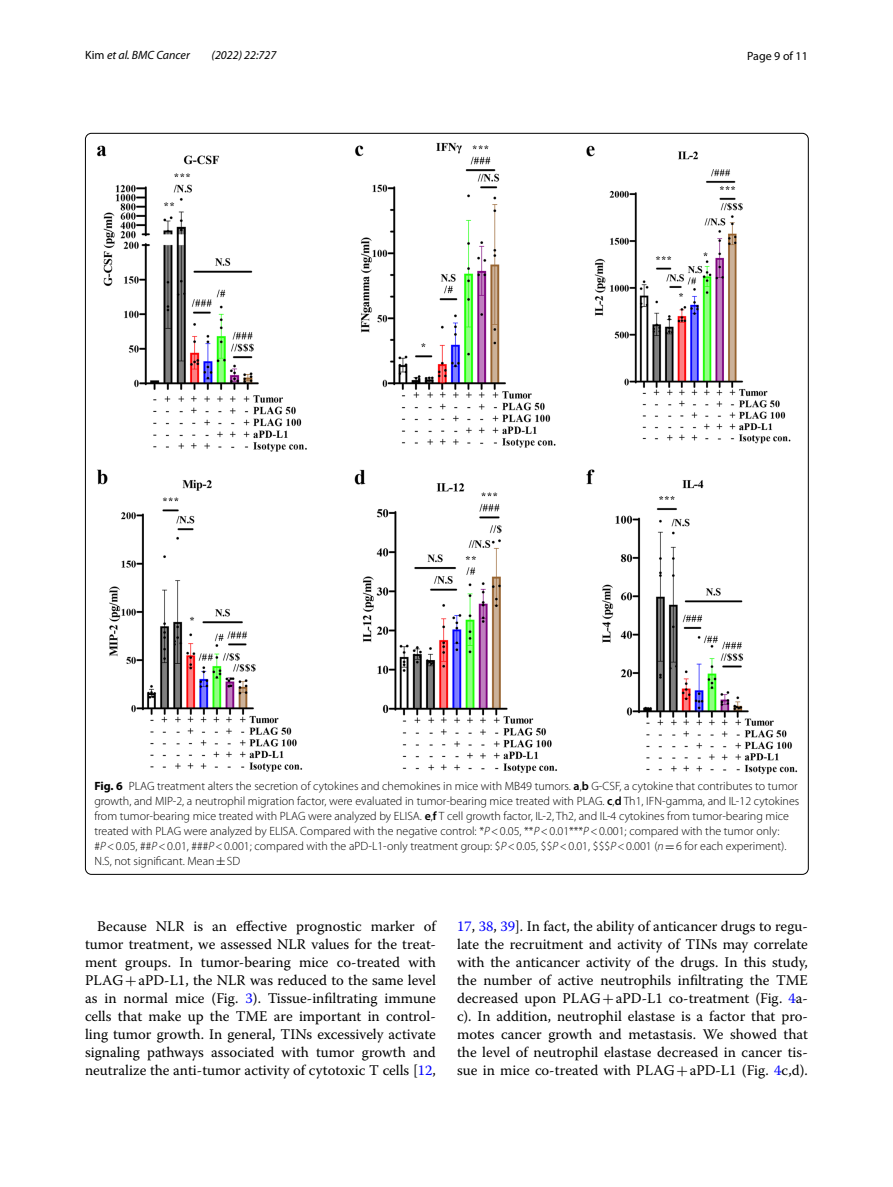
<style>
.page{position:relative;width:893px;height:1187px;background:#fff}
.page>*{position:absolute;margin:0;border:0;box-sizing:border-box;transform-origin:0 0}
.t1{font:14.7px/18px "Warnock Pro";color:#000;text-align:justify}
.t2{font:300 12px/15px "Myriad Pro";color:#000}
.t3{font:italic 12px "Myriad Pro";color:#000}
.t4{font:12px "Myriad Pro";color:#000}
.s1{font-style:normal}
.s2{font-weight:700}
.s3{font-weight:600}
.s4{font-style:italic}
.s5{font-family:"MTSY";font-weight:400}
.s6{font-family:"MTSY"}
.s7{color:#00f}
</style>
<div class="page">
<img style="left:97px;top:142px;width:700px;height:632px">
<p class="t3" style="left:85px;top:48px;width:106px"><span class="s1">Kim</span> et al. BMC Cancer</p>
<p class="t3" style="left:212px;top:48px;width:66px">(2022) 22:727</p>
<p class="t4" style="left:747px;top:48px;width:62px">Page 9 of 11</p>
<p class="t2" style="left:94px;top:778px;width:706px"><span class="s2">Fig. 6</span> PLAG treatment alters the secretion of cytokines and chemokines in mice with MB49 tumors. <span class="s3">a</span>,<span class="s3">b</span> G-CSF, a cytokine that contributes to tumor growth, and MIP-2, a neutrophil migration factor, were evaluated in tumor-bearing mice treated with PLAG. <span class="s3">c</span>,<span class="s3">d</span> Th1, IFN-gamma, and IL-12 cytokines from tumor-bearing mice treated with PLAG were analyzed by ELISA. <span class="s3">e</span>,<span class="s3">f</span> T cell growth factor, IL-2, Th2, and IL-4 cytokines from tumor-bearing mice treated with PLAG were analyzed by ELISA. Compared with the negative control: *<span class="s4">P</span>&lt;0.05, **<span class="s4">P</span>&lt;0.01***<span class="s4">P</span>&lt;0.001; compared with the tumor only: #<span class="s4">P</span>&lt;0.05, ##<span class="s4">P</span>&lt;0.01, ###<span class="s4">P</span>&lt;0.001; compared with the aPD-L1-only treatment group: $<span class="s4">P</span>&lt;0.05, $$<span class="s4">P</span>&lt;0.01, $$$<span class="s4">P</span>&lt;0.001 (<span class="s4">n</span><span class="s5">=</span>6 for each experiment).<br>N.S, not significant. Mean<span class="s5">±</span>SD</p>
<p class="t1" style="left:85px;top:916px;width:352px;text-indent:12px">Because NLR is an effective prognostic marker of tumor treatment, we assessed NLR values for the treat&shy;ment groups. In tumor-bearing mice co-treated with PLAG<span class="s6">+</span>aPD-L1, the NLR was reduced to the same level as in normal mice (Fig. <span class="s7">3</span>). Tissue-infiltrating immune cells that make up the TME are important in control&shy;ling tumor growth. In general, TINs excessively activate signaling pathways associated with tumor growth and neutralize the anti-tumor activity of cytotoxic T cells [<span class="s7">12</span>,</p>
<p class="t1" style="left:457px;top:916px;width:352px"><span class="s7">17</span>, <span class="s7">38</span>, <span class="s7">39</span>]. In fact, the ability of anticancer drugs to regu&shy;late the recruitment and activity of TINs may correlate with the anticancer activity of the drugs. In this study, the number of active neutrophils infiltrating the TME decreased upon PLAG<span class="s6">+</span>aPD-L1 co-treatment (Fig. <span class="s7">4</span>a&shy;c). In addition, neutrophil elastase is a factor that pro&shy;motes cancer growth and metastasis. We showed that the level of neutrophil elastase decreased in cancer tis&shy;sue in mice co-treated with PLAG<span class="s6">+</span>aPD-L1 (Fig. <span class="s7">4</span>c,d).</p>
</div>
